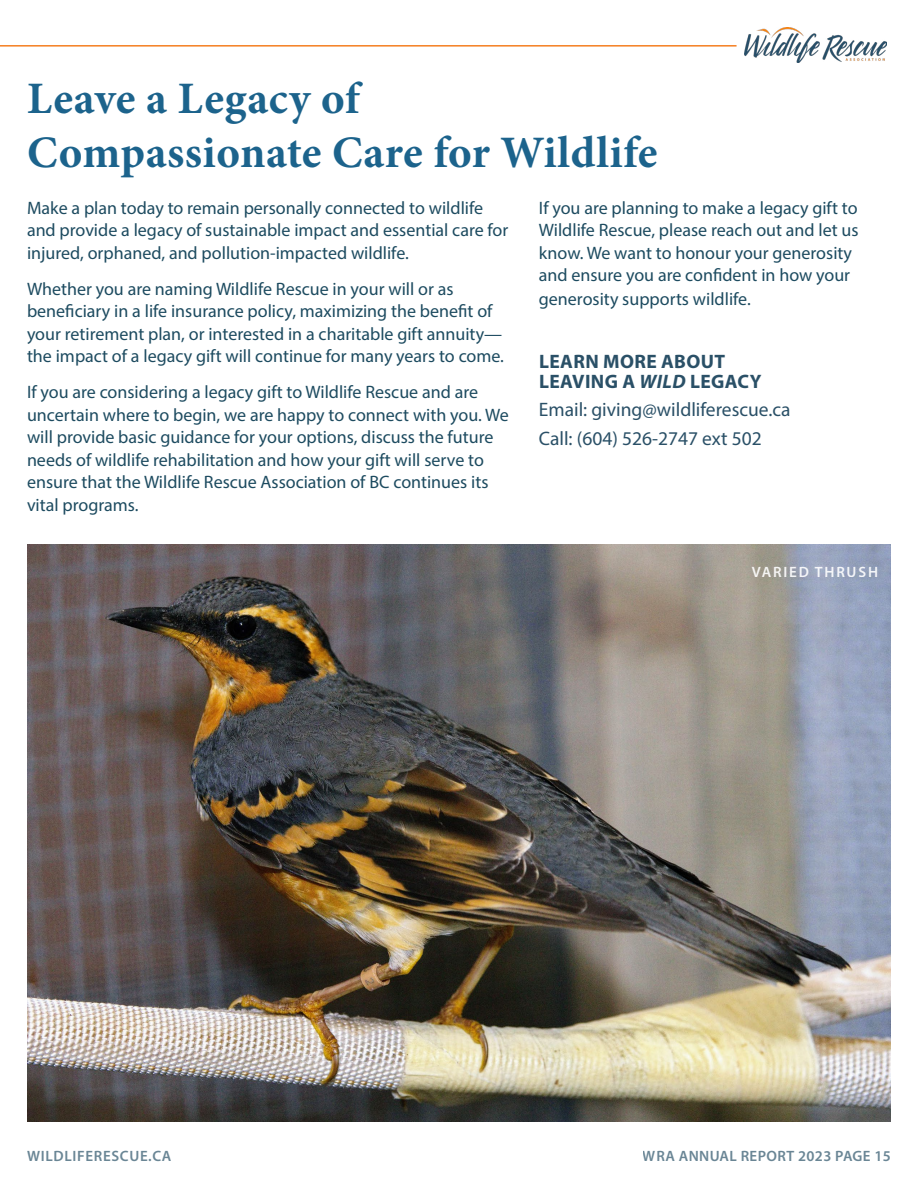
<style>
.page{position:relative;width:918px;height:1188px;background:#fff}
.page>*{position:absolute;margin:0;border:0;box-sizing:border-box;transform-origin:0 0}
.t1{font:700 45px/54px "Minion Pro";letter-spacing:.01em;color:#1c638c}
.t2{font:19.5px/28.5px "Myriad Pro";color:#2a5067}
.t3{font:700 19.5px/19.5px "Myriad Pro";letter-spacing:.02em;color:#2a5067}
.t4{font:18px/22.5px "Myriad Pro";color:#1d4b60}
.t5{font:600 15px "Myriad Pro";letter-spacing:.025em;color:#295167}
.t6{font:600 15px "Myriad Pro";letter-spacing:.045em;color:#295167}
.t7{font:600 15px "Myriad Pro";letter-spacing:.12em;color:#fff}
.s1{font-style:italic}
</style>
<div class="page">
<hr style="left:0;top:45px;width:737px;height:2px;background:#f57e20">
<img style="left:745px;top:27px;width:142px;height:35px">
<img style="left:27px;top:544px;width:864px;height:577px">
<h1 class="t1" style="left:27px;top:71px;width:632px">Leave a Legacy of<br>Compassionate Care for Wildlife</h1>
<p class="t4" style="left:539px;top:196px;width:321px">If you are planning to make a legacy gift to Wildlife Rescue, please reach out and let us know. We want to honour your generosity and ensure you are confident in how your generosity supports wildlife.</p>
<p class="t4" style="left:27px;top:196px;width:483px">Make a plan today to remain personally connected to wildlife and provide a legacy of sustainable impact and essential care for injured, orphaned, and pollution-impacted wildlife.</p>
<p class="t4" style="left:27px;top:277px;width:479px">Whether you are naming Wildlife Rescue in your will or as beneficiary in a life insurance policy, maximizing the benefit of your retirement plan, or interested in a charitable gift annuity— the impact of a legacy gift will continue for many years to come.</p>
<p class="t4" style="left:27px;top:381px;width:483px">If you are considering a legacy gift to Wildlife Rescue and are uncertain where to begin, we are happy to connect with you. We will provide basic guidance for your options, discuss the future needs of wildlife rehabilitation and how your gift will serve to ensure that the Wildlife Rescue Association of BC continues its vital programs.</p>
<p class="t3" style="left:539px;top:351px;width:224px">LEARN MORE ABOUT<br>LEAVING A <span class="s1">WILD</span> LEGACY</p>
<p class="t2" style="left:539px;top:395px;width:253px">Email: giving@wildliferescue.ca<br>Call: (604) 526-2747 ext 502</p>
<p class="t7" style="left:752px;top:562px;width:128px">VARIED THRUSH</p>
<p class="t6" style="left:27px;top:1146px;width:146px">WILDLIFERESCUE.CA</p>
<p class="t5" style="left:643px;top:1146px;width:250px">WRA ANNUAL REPORT 2023 PAGE 15</p>
</div>
